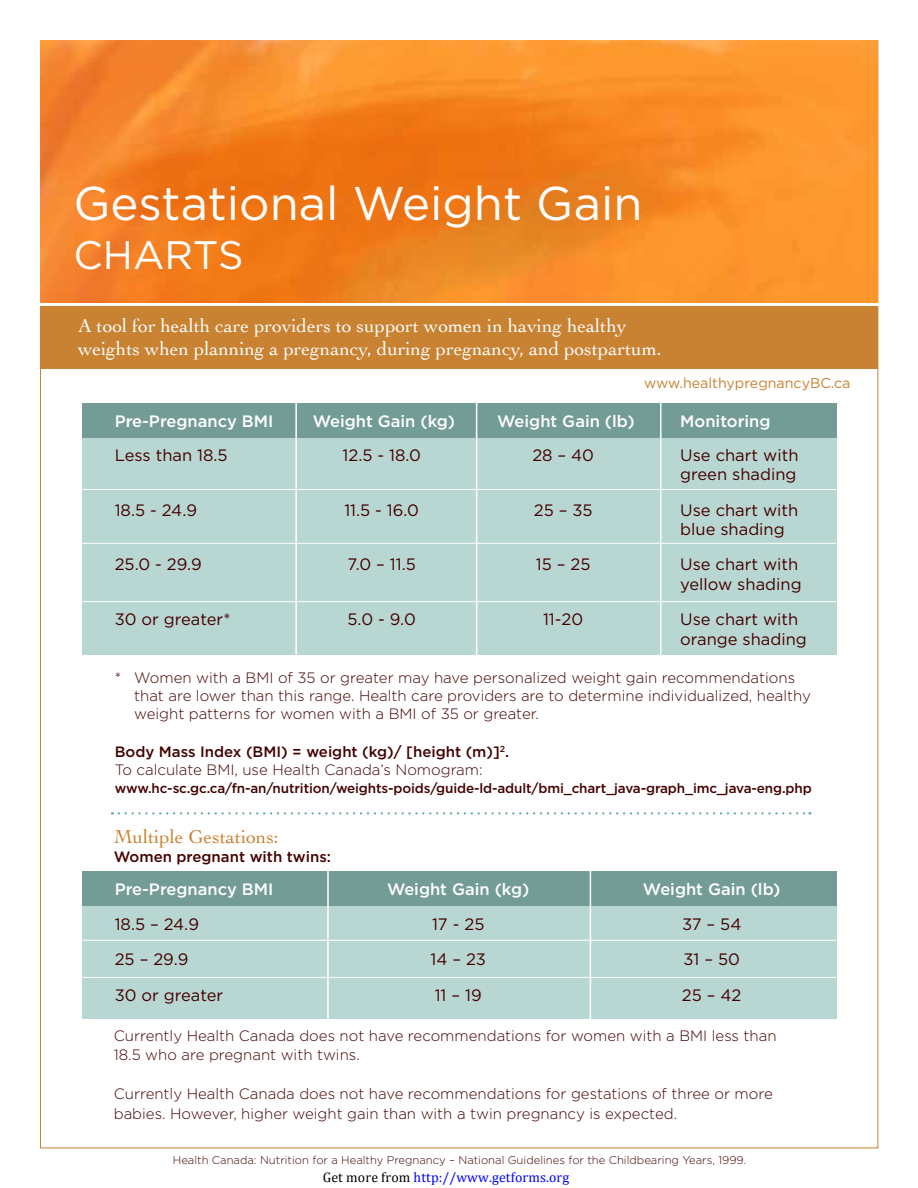
<style>
.page{position:relative;width:918px;height:1188px;background:#fff}
.page>*{position:absolute;margin:0;border:0;box-sizing:border-box;transform-origin:0 0}
.t1{font:47.25px "Gotham";color:#fff}
.t2{font:39.75px "Gotham";color:#fff}
.t3{font:19.5px/23.1px "Cochin";color:#fff}
.t4{font:19.5px "Cochin";color:#c98232}
.t5{font:16.5px/19.8px "Gotham";color:#430000}
.t6{font:500 16.5px "Gotham";color:#fff}
.t7{font:300 15px/19.5px "Gotham";color:#430000}
.t8{font:500 15px/18px "Gotham";color:#430000}
.t9{font:14.25px "Gotham";color:#c98232}
.t10{font:13.95px "Cambria";letter-spacing:.01em;color:#00f}
.t11{font:500 13.5px "Gotham";letter-spacing:-.01em;color:#430000}
.t12{font:300 11.25px "Gotham";color:#430000}
.s1{font-weight:300}
.s2{color:#000}
</style>
<div class="page">
<img style="left:40px;top:40px;width:838px;height:263px">
<div style="left:40px;top:303px;width:838px;height:66px;background:#c98232"></div>
<hr style="left:24px;top:303px;width:862px;height:3px;background:#fff">
<div style="left:82px;top:403px;width:754px;height:252px;background:#b9d7d2"></div>
<div style="left:82px;top:403px;width:754px;height:35px;background:#749c97"></div>
<hr style="left:295px;top:398px;width:2px;height:266px;background:#fff">
<hr style="left:476px;top:398px;width:1px;height:265px;background:#fff">
<hr style="left:660px;top:398px;width:2px;height:264px;background:#fff">
<hr style="left:81px;top:489px;width:755px;height:1px;background:#fff">
<hr style="left:81px;top:543px;width:755px;height:1px;background:#fff">
<div style="left:82px;top:871px;width:754px;height:148px;background:#b9d7d2"></div>
<div style="left:82px;top:871px;width:754px;height:35px;background:#749c97"></div>
<hr style="left:327px;top:871px;width:2px;height:154px;background:#fff">
<hr style="left:590px;top:867px;width:1px;height:155px;background:#fff">
<hr style="left:81px;top:940px;width:755px;height:1px;background:#fff">
<hr style="left:81px;top:977px;width:755px;height:1px;background:#fff">
<hr style="left:81px;top:601px;width:755px;height:1px;background:#fff">
<svg style="left:119px;top:812px;width:691px;height:2px"></svg>
<h1 class="t1" style="left:74px;top:177px;width:571px">Gestational Weight Gain</h1>
<h2 class="t2" style="left:74px;top:233px;width:172px">CHARTS</h2>
<h3 class="t3" style="left:78px;top:314px;width:585px">A tool for health care providers to support women in having healthy weights when planning a pregnancy, during pregnancy, and postpartum.</h3>
<p class="t9" style="left:644px;top:375px;width:208px">www.healthypregnancyBC.ca</p>
<p class="t6" style="left:115px;top:412px;width:160px">Pre-Pregnancy BMI</p>
<p class="t6" style="left:313px;top:412px;width:144px">Weight Gain (kg)</p>
<p class="t6" style="left:497px;top:412px;width:139px">Weight Gain (lb)</p>
<p class="t6" style="left:680px;top:412px;width:92px">Monitoring</p>
<p class="t5" style="left:115px;top:445px;width:114px">Less than 18.5</p>
<p class="t5" style="left:343px;top:445px;width:80px">12.5 - 18.0</p>
<p class="t5" style="left:532px;top:445px;width:63px">28 – 40</p>
<p class="t5" style="left:680px;top:445px;width:120px">Use chart with green shading</p>
<p class="t5" style="left:115px;top:500px;width:84px">18.5 - 24.9</p>
<p class="t5" style="left:344px;top:500px;width:76px">11.5 - 16.0</p>
<p class="t5" style="left:534px;top:500px;width:60px">25 – 35</p>
<p class="t5" style="left:680px;top:500px;width:120px">Use chart with blue shading</p>
<p class="t5" style="left:115px;top:554px;width:89px">25.0 - 29.9</p>
<p class="t5" style="left:348px;top:554px;width:70px">7.0 – 11.5</p>
<p class="t5" style="left:536px;top:554px;width:56px">15 – 25</p>
<p class="t5" style="left:680px;top:554px;width:123px">Use chart with yellow shading</p>
<p class="t5" style="left:115px;top:609px;width:117px">30 or greater*</p>
<p class="t5" style="left:348px;top:609px;width:70px">5.0 - 9.0</p>
<p class="t5" style="left:543px;top:609px;width:42px">11-20</p>
<p class="t5" style="left:680px;top:609px;width:128px">Use chart with orange shading</p>
<p class="t7" style="left:134px;top:668px;width:678px;line-height:18px;text-indent:-20px">* Women with a BMI of 35 or greater may have personalized weight gain recommendations that are lower than this range. Health care providers are to determine individualized, healthy weight patterns for women with a BMI of 35 or greater.</p>
<p class="t8" style="left:115px;top:742px;width:396px">Body Mass Index (BMI) = weight (kg)/ [height (m)]<sup>2</sup>.<br><span class="s1">To calculate BMI, use Health Canada’s Nomogram:</span></p>
<p class="t11" style="left:115px;top:780px;width:699px">www.hc-sc.gc.ca/fn-an/nutrition/weights-poids/guide-ld-adult/bmi_chart_java-graph_imc_java-eng.php</p>
<h3 class="t4" style="left:114px;top:825px;width:167px">Multiple Gestations:</h3>
<p class="t8" style="left:114px;top:848px;width:219px">Women pregnant with twins:</p>
<p class="t6" style="left:115px;top:880px;width:160px">Pre-Pregnancy BMI</p>
<p class="t6" style="left:387px;top:880px;width:144px">Weight Gain (kg)</p>
<p class="t6" style="left:643px;top:880px;width:139px">Weight Gain (lb)</p>
<p class="t5" style="left:115px;top:914px;width:86px">18.5 – 24.9</p>
<p class="t5" style="left:432px;top:914px;width:54px">17 - 25</p>
<p class="t5" style="left:682px;top:914px;width:61px">37 – 54</p>
<p class="t5" style="left:115px;top:949px;width:75px">25 – 29.9</p>
<p class="t5" style="left:430px;top:949px;width:57px">14 – 23</p>
<p class="t5" style="left:683px;top:949px;width:58px">31 – 50</p>
<p class="t5" style="left:115px;top:985px;width:110px">30 or greater</p>
<p class="t5" style="left:435px;top:985px;width:49px">11 – 19</p>
<p class="t5" style="left:682px;top:985px;width:61px">25 – 42</p>
<p class="t7" style="left:114px;top:1026px;width:664px">Currently Health Canada does not have recommendations for women with a BMI less than<br>18.5 who are pregnant with twins.</p>
<p class="t7" style="left:114px;top:1084px;width:660px">Currently Health Canada does not have recommendations for gestations of three or more babies. However, higher weight gain than with a twin pregnancy is expected.</p>
<p class="t12" style="left:173px;top:1154px;width:575px">Health Canada: Nutrition for a Healthy Pregnancy – National Guidelines for the Childbearing Years, 1999.</p>
<p class="t10" style="left:323px;top:1169px;width:248px"><span class="s2">Get more from</span> http://www.getforms.org</p>
</div>
